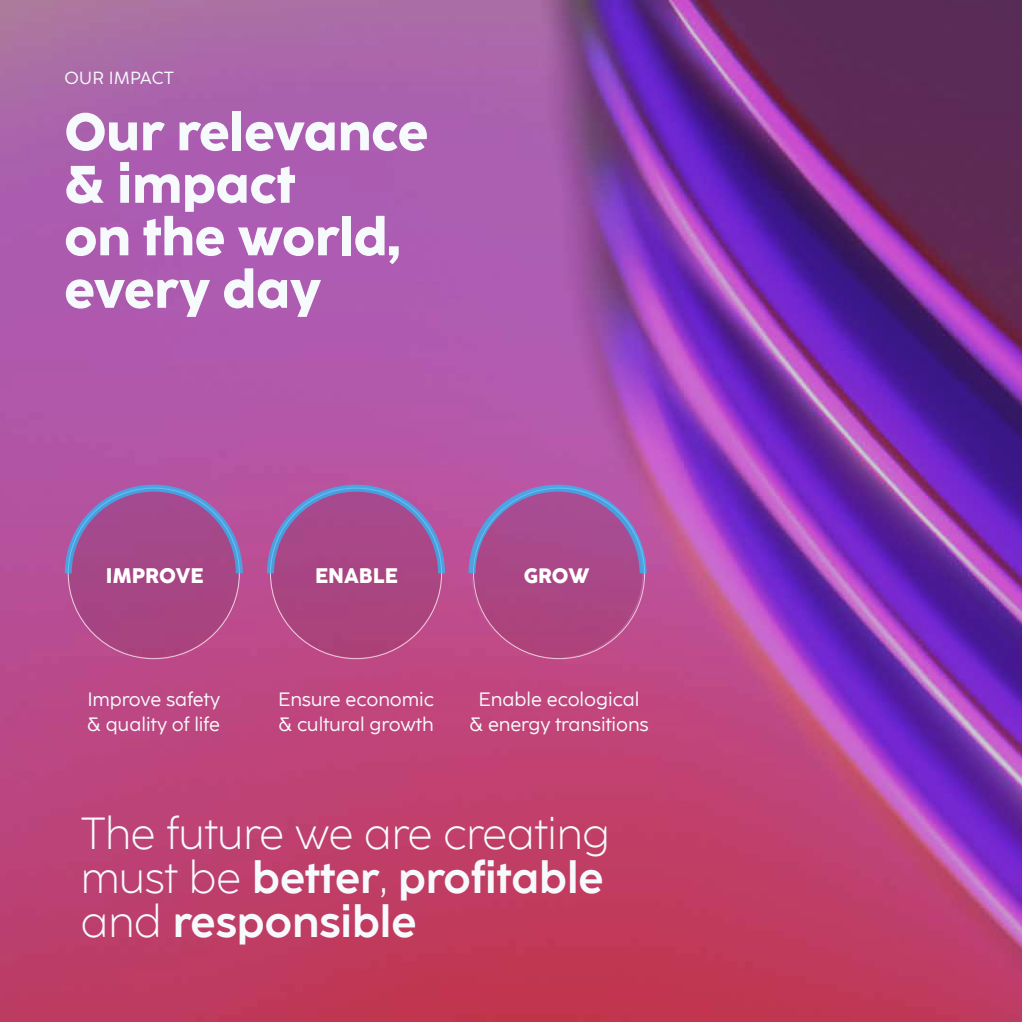
<style>
.page{position:relative;width:1022px;height:1022px;background:#fff}
.page>*{position:absolute;margin:0;border:0;box-sizing:border-box;transform-origin:0 0}
.t1{font:800 52.5px/52.5px "Coco Eng";color:#f7fafc}
.t2{font:300 43.75px/43.8px "Coco Eng";color:#f7fafc}
.t3{font:800 21px "Coco Eng";color:#fff}
.t4{font:800 20.82px "Coco Eng";color:#fff}
.t5{font:19.25px/24.5px "Coco Eng";color:#f7fafc}
.t6{font:17.5px "Coco Eng";letter-spacing:.02em;color:#f7fafc}
.s1{font-weight:700}
</style>
<div class="page">
<img style="left:0;top:0;width:1022px;height:1022px">
<div style="left:68px;top:487px;width:171px;height:171px;background:#a74483;border-radius:50%"></div>
<svg style="left:65px;top:485px;width:178px;height:88px"></svg>
<div style="left:270px;top:487px;width:172px;height:171px;background:#ab4380;border-radius:50%"></div>
<svg style="left:267px;top:485px;width:178px;height:88px"></svg>
<div style="left:472px;top:487px;width:171px;height:171px;background:#ab4580;border-radius:50%"></div>
<svg style="left:468px;top:485px;width:179px;height:88px"></svg>
<p class="t6" style="left:64px;top:66px;width:111px">OUR IMPACT</p>
<h1 class="t1" style="left:64px;top:102px;width:366px">Our relevance &amp; impact<br>on the world, every day</h1>
<p class="t3" style="left:106px;top:560px;width:99px">IMPROVE</p>
<p class="t3" style="left:315px;top:560px;width:85px">ENABLE</p>
<p class="t4" style="left:524px;top:560px;width:68px">GROW</p>
<p class="t5" style="left:87px;top:687px;width:134px">Improve safety &amp; quality of life</p>
<p class="t5" style="left:278px;top:687px;width:157px">Ensure economic &amp; cultural growth</p>
<p class="t5" style="left:469px;top:687px;width:181px;text-align:center">Enable ecological &amp; energy transitions</p>
<h2 class="t2" style="left:81px;top:811px;width:531px">The future we are creating must be <span class="s1">better</span>, <span class="s1">profitable </span>and <span class="s1">responsible</span></h2>
</div>
